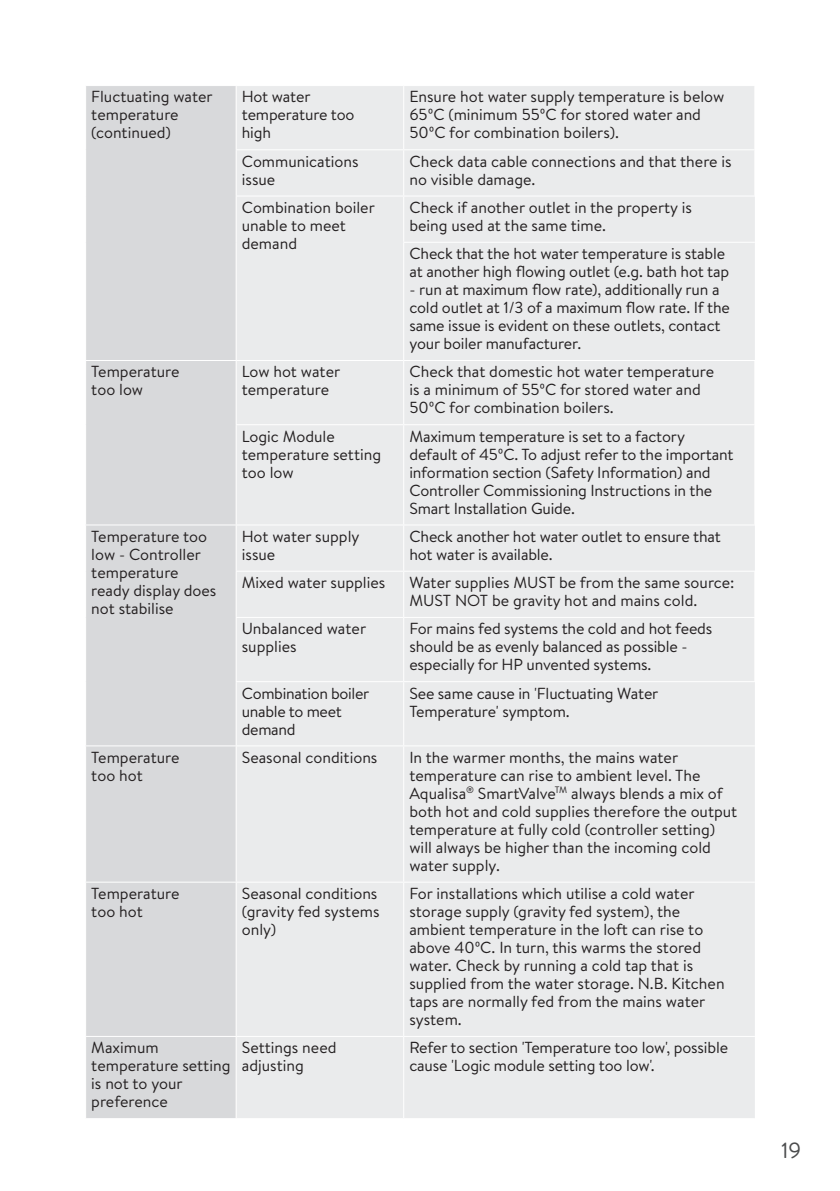
<style>
.page{position:relative;width:840px;height:1191px;background:#fff}
.page>*{position:absolute;margin:0;border:0;box-sizing:border-box;transform-origin:0 0}
.t1{font:22px "Brandon Text";color:#4b4c4d}
.t2{font:16px/18px "Brandon Text";color:#231f20}
.t3{font:16px/18px "Brandon Text";letter-spacing:-.02em;color:#231f20}
</style>
<div class="page">
<div style="left:86px;top:86px;width:149px;height:1032px;background:#d8d9db"></div>
<div style="left:237px;top:86px;width:517px;height:1032px;background:#eaebec"></div>
<hr style="left:403px;top:86px;width:1px;height:63px;background:#fff">
<hr style="left:403px;top:150px;width:1px;height:45px;background:#fff">
<hr style="left:403px;top:196px;width:1px;height:46px;background:#fff">
<hr style="left:403px;top:243px;width:1px;height:117px;background:#fff">
<hr style="left:403px;top:361px;width:1px;height:63px;background:#fff">
<hr style="left:403px;top:425px;width:1px;height:99px;background:#fff">
<hr style="left:403px;top:525px;width:1px;height:45px;background:#fff">
<hr style="left:403px;top:571px;width:1px;height:46px;background:#fff">
<hr style="left:403px;top:618px;width:1px;height:63px;background:#fff">
<hr style="left:403px;top:682px;width:1px;height:63px;background:#fff">
<hr style="left:403px;top:746px;width:1px;height:135px;background:#fff">
<hr style="left:403px;top:882px;width:1px;height:154px;background:#fff">
<hr style="left:403px;top:1037px;width:1px;height:81px;background:#fff">
<hr style="left:85px;top:745px;width:151px;height:1px;background:#fff">
<hr style="left:85px;top:881px;width:151px;height:1px;background:#fff">
<hr style="left:85px;top:1036px;width:151px;height:1px;background:#fff">
<hr style="left:403px;top:195px;width:352px;height:1px;background:#fff">
<hr style="left:403px;top:242px;width:351px;height:1px;background:#fff">
<hr style="left:403px;top:360px;width:352px;height:1px;background:#fff">
<hr style="left:236px;top:524px;width:167px;height:1px;background:#fff">
<hr style="left:403px;top:524px;width:352px;height:1px;background:#fff">
<hr style="left:235px;top:570px;width:168px;height:1px;background:#fff">
<hr style="left:403px;top:570px;width:352px;height:1px;background:#fff">
<hr style="left:235px;top:681px;width:168px;height:1px;background:#fff">
<hr style="left:403px;top:681px;width:352px;height:1px;background:#fff">
<hr style="left:236px;top:745px;width:167px;height:1px;background:#fff">
<hr style="left:403px;top:745px;width:351px;height:1px;background:#fff">
<hr style="left:236px;top:881px;width:167px;height:1px;background:#fff">
<hr style="left:403px;top:881px;width:351px;height:1px;background:#fff">
<hr style="left:236px;top:1036px;width:167px;height:1px;background:#fff">
<hr style="left:403px;top:1036px;width:351px;height:1px;background:#fff">
<hr style="left:235px;top:149px;width:168px;height:1px;background:#fff">
<hr style="left:403px;top:149px;width:352px;height:1px;background:#fff">
<hr style="left:235px;top:195px;width:168px;height:1px;background:#fff">
<hr style="left:85px;top:360px;width:151px;height:1px;background:#fff">
<hr style="left:236px;top:360px;width:167px;height:1px;background:#fff">
<hr style="left:235px;top:424px;width:168px;height:1px;background:#fff">
<hr style="left:403px;top:424px;width:352px;height:1px;background:#fff">
<hr style="left:85px;top:524px;width:151px;height:1px;background:#fff">
<hr style="left:235px;top:617px;width:168px;height:1px;background:#fff">
<hr style="left:403px;top:617px;width:352px;height:1px;background:#fff">
<p class="t2" style="left:91px;top:87px;width:123px">Fluctuating water temperature</p>
<p class="t2" style="left:91px;top:123px;width:81px">(continued)</p>
<p class="t2" style="left:242px;top:87px;width:114px">Hot water temperature too high</p>
<p class="t2" style="left:409px;top:87px;width:316px">Ensure hot water supply temperature is below<br>65ºC (minimum 55ºC for stored water and<br>50ºC for combination boilers).</p>
<p class="t2" style="left:242px;top:152px;width:118px">Communications issue</p>
<p class="t2" style="left:409px;top:152px;width:323px">Check data cable connections and that there is no visible damage.</p>
<p class="t2" style="left:242px;top:198px;width:134px">Combination boiler unable to meet demand</p>
<p class="t2" style="left:409px;top:198px;width:284px">Check if another outlet in the property is being used at the same time.</p>
<p class="t2" style="left:409px;top:244px;width:321px">Check that the hot water temperature is stable at another high flowing outlet (e.g. bath hot tap</p>
<p class="t2" style="left:409px;top:280px;width:322px">- run at maximum flow rate), additionally run a cold outlet at 1/3 of a maximum flow rate. If the same issue is evident on these outlets, contact your boiler manufacturer.</p>
<p class="t2" style="left:91px;top:362px;width:90px">Temperature too low</p>
<p class="t2" style="left:242px;top:362px;width:100px">Low hot water temperature</p>
<p class="t2" style="left:409px;top:362px;width:306px">Check that domestic hot water temperature is a minimum of 55ºC for stored water and<br>50ºC for combination boilers.</p>
<p class="t2" style="left:242px;top:426px;width:141px">Logic Module temperature setting too low</p>
<p class="t2" style="left:409px;top:426px;width:325px">Maximum temperature is set to a factory default of 45ºC. To adjust refer to the important information section (Safety Information) and Controller Commissioning Instructions in the Smart Installation Guide.</p>
<p class="t2" style="left:91px;top:527px;width:127px">Temperature too low - Controller temperature ready display does not stabilise</p>
<p class="t2" style="left:242px;top:527px;width:119px">Hot water supply issue</p>
<p class="t2" style="left:409px;top:527px;width:313px">Check another hot water outlet to ensure that hot water is available.</p>
<p class="t2" style="left:242px;top:573px;width:145px">Mixed water supplies</p>
<p class="t2" style="left:409px;top:573px;width:326px">Water supplies MUST be from the same source:<br>MUST NOT be gravity hot and mains cold.</p>
<p class="t2" style="left:242px;top:619px;width:126px">Unbalanced water supplies</p>
<p class="t2" style="left:409px;top:619px;width:304px">For mains fed systems the cold and hot feeds should be as evenly balanced as possible - especially for HP unvented systems.</p>
<p class="t3" style="left:242px;top:683px;width:129px">Combination boiler unable to meet demand</p>
<p class="t2" style="left:409px;top:683px;width:250px">See same cause in 'Fluctuating Water<br>Temperature' symptom.</p>
<p class="t2" style="left:91px;top:747px;width:90px">Temperature too hot</p>
<p class="t2" style="left:242px;top:747px;width:137px">Seasonal conditions</p>
<p class="t2" style="left:409px;top:747px;width:329px">In the warmer months, the mains water temperature can rise to ambient level. The Aqualisa<sup>®</sup> SmartValve<sup>TM</sup> always blends a mix of both hot and cold supplies therefore the output temperature at fully cold (controller setting) will always be higher than the incoming cold water supply.</p>
<p class="t2" style="left:91px;top:884px;width:90px">Temperature too hot</p>
<p class="t2" style="left:242px;top:884px;width:139px">Seasonal conditions (gravity fed systems only)</p>
<p class="t2" style="left:409px;top:884px;width:316px">For installations which utilise a cold water storage supply (gravity fed system), the ambient temperature in the loft can rise to above 40ºC. In turn, this warms the stored water. Check by running a cold tap that is supplied from the water storage. N.B. Kitchen taps are normally fed from the mains water system.</p>
<p class="t2" style="left:91px;top:1038px;width:141px">Maximum temperature setting is not to your preference</p>
<p class="t2" style="left:242px;top:1038px;width:96px">Settings need adjusting</p>
<p class="t2" style="left:409px;top:1038px;width:320px">Refer to section 'Temperature too low', possible cause 'Logic module setting too low'.</p>
<h1 class="t1" style="left:780px;top:1134px;width:22px">19</h1>
</div>
